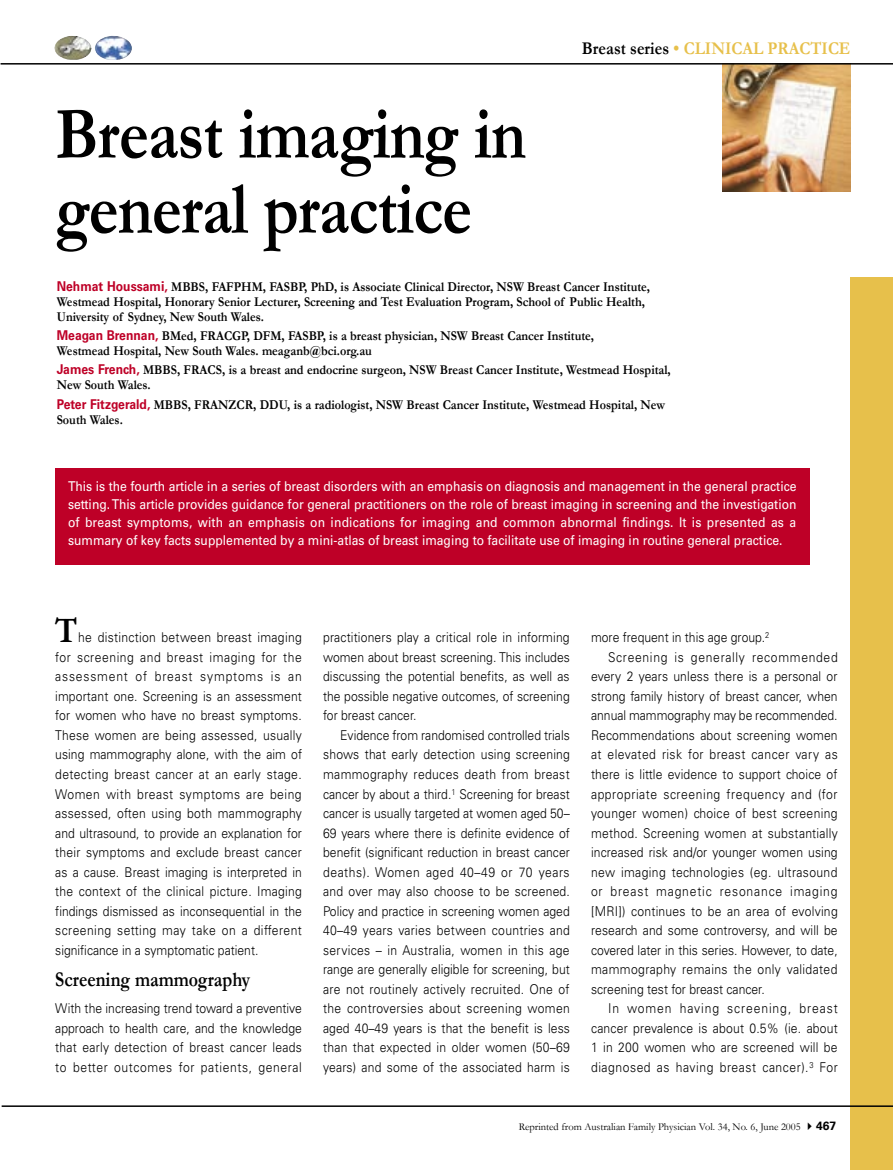
<style>
.page{position:relative;width:893px;height:1170px;background:#fff}
.page>*{position:absolute;margin:0;border:0;box-sizing:border-box;transform-origin:0 0}
.clinprac_headline{font:700 75px/75px "Garamond";letter-spacing:-.015em;color:#000;scale:.85 1}
.afp_Body_text{font:700 36px "Garamond";color:#000;scale:.9 1}
.afp_body_crosshead_A{font:700 21px "Garamond";color:#000;scale:.85 1}
.theme_header_type{font:700 18px "Garamond";color:#e7c04b;scale:.9 1}
.afp_Body_text-2{font:300 13.5px/19.5px "Univers LT";letter-spacing:.015em;color:#000;text-align:justify;scale:.9 1}
.clinprac_author_biog{font:700 13.5px/15px "Garamond";color:#000;scale:.9 1}
.afp_Body_text-3{font:13.5px/18px "Univers LT";color:#fff;text-align:justify;scale:.9 1}
.t1{font:10.5px "Garamond";color:#000}
.s1{color:#000}
.s2{font-family:"Univers LT";color:#be0027}
.s3{font-family:"Univers LT";font-weight:700;font-size:12px}
</style>
<div class="page">
<div style="left:850px;top:277px;width:43px;height:892px;background:#e7c04b"></div>
<img style="left:723px;top:65px;width:127px;height:126px">
<hr style="left:1px;top:63px;width:892px;height:2px;background:#000">
<hr style="left:2px;top:1105px;width:891px;height:1px;background:#000">
<div style="left:55px;top:468px;width:754px;height:97px;background:#be0027"></div>
<img style="left:54px;top:36px;width:38px;height:24px">
<img style="left:95px;top:36px;width:37px;height:24px">
<p class="clinprac_headline" style="left:55px;top:95px;width:556px">Breast imaging in general practice</p>
<p class="theme_header_type" style="left:582px;top:38px;width:300px"><span class="s1">Breast series</span> • CLINICAL PRACTICE</p>
<p class="clinprac_author_biog" style="left:57px;top:279px;width:661px"><span class="s2">Nehmat Houssami,</span> MBBS, FAFPHM, FASBP, PhD, is Associate Clinical Director, NSW Breast Cancer Institute,<br>Westmead Hospital, Honorary Senior Lecturer, Screening and Test Evaluation Program, School of Public Health,<br>University of Sydney, New South Wales.</p>
<p class="clinprac_author_biog" style="left:57px;top:328px;width:598px"><span class="s2">Meagan Brennan,</span> BMed, FRACGP, DFM, FASBP, is a breast physician, NSW Breast Cancer Institute,<br>Westmead Hospital, New South Wales. meaganb@bci.org.au</p>
<p class="clinprac_author_biog" style="left:57px;top:362px;width:684px"><span class="s2">James French,</span> MBBS, FRACS, is a breast and endocrine surgeon, NSW Breast Cancer Institute, Westmead Hospital,<br>New South Wales.</p>
<p class="clinprac_author_biog" style="left:57px;top:396px;width:677px"><span class="s2">Peter Fitzgerald,</span> MBBS, FRANZCR, DDU, is a radiologist, NSW Breast Cancer Institute, Westmead Hospital, New<br>South Wales.</p>
<p class="afp_Body_text-3" style="left:68px;top:477px;width:811px">This is the fourth article in a series of breast disorders with an emphasis on diagnosis and management in the general practice setting. This article provides guidance for general practitioners on the role of breast imaging in screening and the investigation of breast symptoms, with an emphasis on indications for imaging and common abnormal findings. It is presented as a summary of key facts supplemented by a mini-atlas of breast imaging to facilitate use of imaging in routine general practice.</p>
<p class="afp_Body_text" style="left:55px;top:609px;width:26px">T</p>
<p class="afp_Body_text-2" style="left:55px;top:628px;width:276px;text-indent:23px">he distinction between breast imaging for screening and breast imaging for the assessment of breast symptoms is an important one. Screening is an assessment for women who have no breast symptoms.<br>These women are being assessed, usually using mammography alone, with the aim of detecting breast cancer at an early stage.<br>Women with breast symptoms are being assessed, often using both mammography and ultrasound, to provide an explanation for their symptoms and exclude breast cancer as a cause. Breast imaging is interpreted in the context of the clinical picture. Imaging findings dismissed as inconsequential in the screening setting may take on a different significance in a symptomatic patient.</p>
<p class="afp_body_crosshead_A" style="left:55px;top:966px;width:231px">Screening mammography</p>
<p class="afp_Body_text-2" style="left:55px;top:998px;width:276px">With the increasing trend toward a preventive approach to health care, and the knowledge that early detection of breast cancer leads to better outcomes for patients, general</p>
<p class="afp_Body_text-2" style="left:323px;top:628px;width:276px">practitioners play a critical role in informing women about breast screening. This includes discussing the potential benefits, as well as the possible negative outcomes, of screening for breast cancer.</p>
<p class="afp_Body_text-2" style="left:323px;top:725px;width:276px;text-indent:17px">Evidence from randomised controlled trials shows that early detection using screening mammography reduces death from breast cancer by about a third.<sup>1</sup> Screening for breast cancer is usually targeted at women aged 50– 69 years where there is definite evidence of benefit (significant reduction in breast cancer deaths). Women aged 40–49 or 70 years and over may also choose to be screened.<br>Policy and practice in screening women aged 40–49 years varies between countries and services – in Australia, women in this age range are generally eligible for screening, but are not routinely actively recruited. One of the controversies about screening women aged 40–49 years is that the benefit is less than that expected in older women (50–69 years) and some of the associated harm is</p>
<p class="afp_Body_text-2" style="left:591px;top:628px;width:200px">more frequent in this age group.<sup>2</sup></p>
<p class="afp_Body_text-2" style="left:591px;top:647px;width:276px;text-indent:17px">Screening is generally recommended every 2 years unless there is a personal or strong family history of breast cancer, when annual mammography may be recommended.<br>Recommendations about screening women at elevated risk for breast cancer vary as there is little evidence to support choice of appropriate screening frequency and (for younger women) choice of best screening method. Screening women at substantially increased risk and/or younger women using new imaging technologies (eg. ultrasound or breast magnetic resonance imaging [MRI]) continues to be an area of evolving research and some controversy, and will be covered later in this series. However, to date, mammography remains the only validated screening test for breast cancer.</p>
<p class="afp_Body_text-2" style="left:591px;top:998px;width:276px;text-indent:17px">In women having screening, breast cancer prevalence is about 0.5% (ie. about 1 in 200 women who are screened will be diagnosed as having breast cancer).<sup>3</sup> For</p>
<p class="t1" style="left:519px;top:1120px;width:319px">Reprinted from Australian Family Physician Vol. 34, No. 6, June 2005 ✔<span class="s3">467</span></p>
</div>
